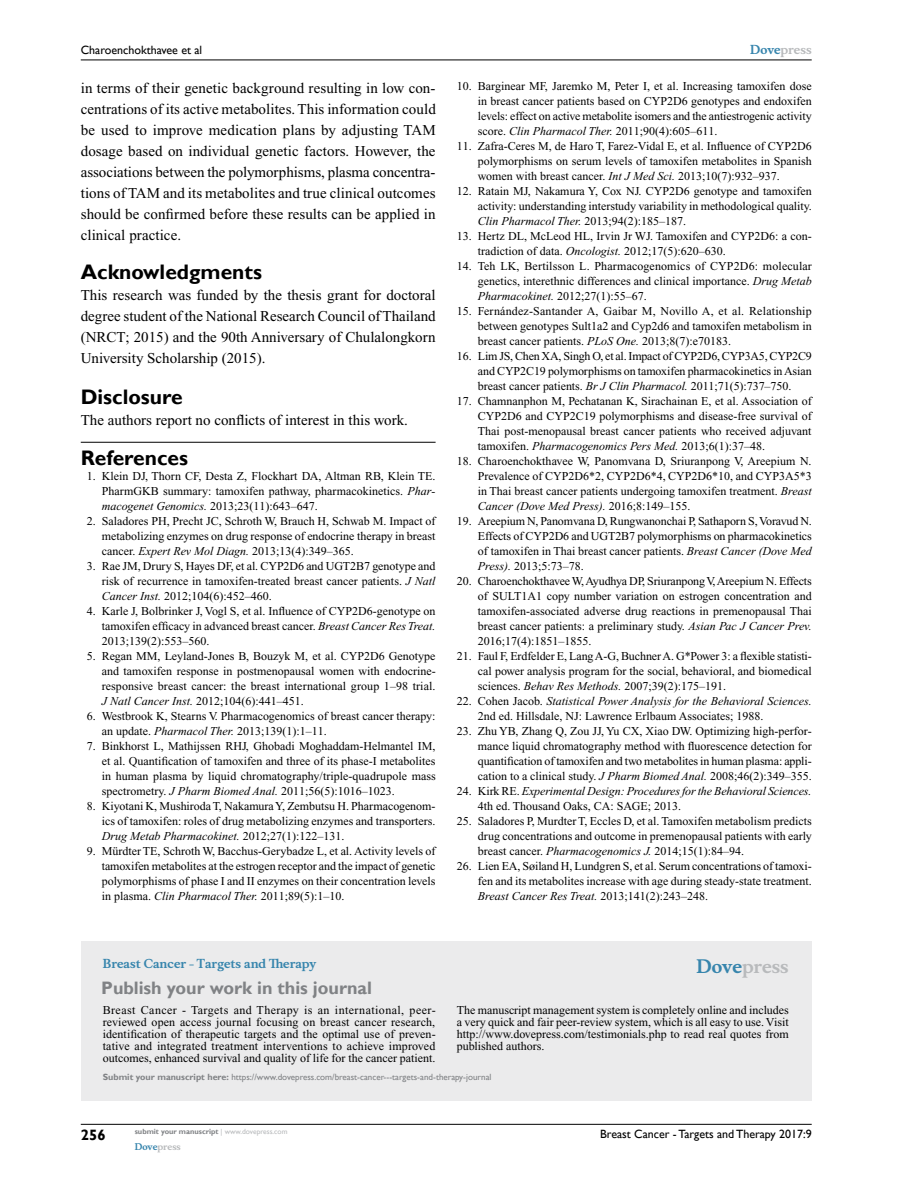
<style>
.page{position:relative;width:918px;height:1188px;background:#fff}
.page>*{position:absolute;margin:0;border:0;box-sizing:border-box;transform-origin:0 0}
.t1{font:700 21px "Gill Sans";color:#000}
.t2{font:700 18px "Gill Sans";color:#808285}
.t3{font:700 18px "Musee";color:#b8babc}
.t4{font:15px/21px "Times New Roman";color:#000;text-align:justify}
.t5{font:700 15px "Gill Sans";color:#000}
.t6{font:12px/15px "Times New Roman";color:#000;text-align:justify}
.t7{font:italic 12px/15px "Times New Roman";letter-spacing:-.01em;color:#000}
.t8{font:12px "Gill Sans";color:#000}
.t9{font:700 12px "Musee";color:#3785ad}
.t10{font:700 12px "Musee";color:#b8babc}
.t11{font:9px "Gill Sans";color:#808285}
.t12{font:700 9px "Musee";color:#b8babc}
.t13{font:700 7.5px "Gill Sans";color:#808285}
.s1{font-style:italic}
.s2{color:#3785ad}
.s3{font-style:normal}
.s4{font-weight:700}
.s5{font-weight:400;color:#b8babc}
</style>
<div class="page">
<div style="left:81px;top:941px;width:731px;height:160px;background:#ebebec"></div>
<hr style="left:81px;top:1124px;width:731px;height:1px;background:#000">
<hr style="left:81px;top:60px;width:731px;height:1px;background:#000">
<hr style="left:81px;top:442px;width:355px;height:1px;background:#000">
<p class="t8" style="left:81px;top:43px;width:123px">Charoenchokthavee et al</p>
<p class="t4" style="left:81px;top:77px;width:357px">in terms of their genetic background resulting in low con&shy;centrations of its active metabolites. This information could be used to improve medication plans by adjusting TAM dosage based on individual genetic factors. However, the associations between the polymorphisms, plasma concentra&shy;tions of TAM and its metabolites and true clinical outcomes should be confirmed before these results can be applied in clinical practice.</p>
<h1 class="t1" style="left:81px;top:260px;width:183px">Acknowledgments</h1>
<p class="t4" style="left:81px;top:285px;width:356px">This research was funded by the thesis grant for doctoral degree student of the National Research Council of Thailand (NRCT; 2015) and the 90th Anniversary of Chulalongkorn University Scholarship (2015).</p>
<h1 class="t1" style="left:81px;top:384px;width:103px">Disclosure</h1>
<p class="t4" style="left:81px;top:409px;width:329px">The authors report no conflicts of interest in this work.</p>
<h1 class="t1" style="left:81px;top:446px;width:109px">References</h1>
<p class="t6" style="left:102px;top:469px;width:335px;text-indent:-15px">1. Klein DJ, Thorn CF, Desta Z, Flockhart DA, Altman RB, Klein TE.<br>PharmGKB summary: tamoxifen pathway, pharmacokinetics. <span class="s1">Phar&shy;macogenet Genomics.</span> 2013;23(11):643–647.</p>
<p class="t6" style="left:102px;top:514px;width:335px;text-indent:-15px">2. Saladores PH, Precht JC, Schroth W, Brauch H, Schwab M. Impact of metabolizing enzymes on drug response of endocrine therapy in breast cancer. <span class="s1">Expert Rev Mol Diagn.</span> 2013;13(4):349–365.</p>
<p class="t6" style="left:102px;top:559px;width:335px;text-indent:-15px">3. Rae JM, Drury S, Hayes DF, et al. CYP2D6 and UGT2B7 genotype and risk of recurrence in tamoxifen-treated breast cancer patients. <span class="s1">J Natl Cancer Inst.</span> 2012;104(6):452–460.</p>
<p class="t6" style="left:102px;top:604px;width:335px;text-indent:-15px">4. Karle J, Bolbrinker J, Vogl S, et al. Influence of CYP2D6-genotype on tamoxifen efficacy in advanced breast cancer. <span class="s1">Breast Cancer Res Treat.<br></span>2013;139(2):553–560.</p>
<p class="t6" style="left:102px;top:649px;width:336px;text-indent:-15px">5. Regan MM, Leyland-Jones B, Bouzyk M, et al. CYP2D6 Genotype and tamoxifen response in postmenopausal women with endocrine&shy;responsive breast cancer: the breast international group 1–98 trial.<br><span class="s1">J Natl Cancer Inst.</span> 2012;104(6):441–451.</p>
<p class="t6" style="left:102px;top:709px;width:335px;text-indent:-15px">6. Westbrook K, Stearns V. Pharmacogenomics of breast cancer therapy: an update. <span class="s1">Pharmacol Ther.</span> 2013;139(1):1–11.</p>
<p class="t6" style="left:102px;top:739px;width:336px;text-indent:-15px">7. Binkhorst L, Mathijssen RHJ, Ghobadi Moghaddam-Helmantel IM, et al. Quantification of tamoxifen and three of its phase-I metabolites in human plasma by liquid chromatography/triple-quadrupole mass spectrometry. <span class="s1">J Pharm Biomed Anal.</span> 2011;56(5):1016–1023.</p>
<p class="t6" style="left:102px;top:799px;width:335px;text-indent:-15px">8. Kiyotani K, Mushiroda T, Nakamura Y, Zembutsu H. Pharmacogenom&shy;ics of tamoxifen: roles of drug metabolizing enzymes and transporters.<br><span class="s1">Drug Metab Pharmacokinet.</span> 2012;27(1):122–131.</p>
<p class="t6" style="left:102px;top:844px;width:335px;text-indent:-15px">9. Mürdter TE, Schroth W, Bacchus-Gerybadze L, et al. Activity levels of tamoxifen metabolites at the estrogen receptor and the impact of genetic polymorphisms of phase I and II enzymes on their concentration levels in plasma. <span class="s1">Clin Pharmacol Ther.</span> 2011;89(5):1–10.</p>
<p class="t10" style="left:750px;top:43px;width:63px"><span class="s2">Dove</span>press</p>
<p class="t6" style="left:478px;top:79px;width:335px;text-indent:-21px">10. Barginear MF, Jaremko M, Peter I, et al. Increasing tamoxifen dose in breast cancer patients based on CYP2D6 genotypes and endoxifen levels: effect on active metabolite isomers and the antiestrogenic activity score. <span class="s1">Clin Pharmacol Ther.</span> 2011;90(4):605–611.</p>
<p class="t6" style="left:478px;top:139px;width:335px;text-indent:-21px">11. Zafra-Ceres M, de Haro T, Farez-Vidal E, et al. Influence of CYP2D6 polymorphisms on serum levels of tamoxifen metabolites in Spanish women with breast cancer. <span class="s1">Int J Med Sci.</span> 2013;10(7):932–937.</p>
<p class="t6" style="left:478px;top:184px;width:335px;text-indent:-21px">12. Ratain MJ, Nakamura Y, Cox NJ. CYP2D6 genotype and tamoxifen activity: understanding interstudy variability in methodological quality.<br><span class="s1">Clin Pharmacol Ther.</span> 2013;94(2):185–187.</p>
<p class="t6" style="left:478px;top:229px;width:335px;text-indent:-21px">13. Hertz DL, McLeod HL, Irvin Jr WJ. Tamoxifen and CYP2D6: a con&shy;tradiction of data. <span class="s1">Oncologist.</span> 2012;17(5):620–630.</p>
<p class="t6" style="left:478px;top:259px;width:336px;text-indent:-21px">14. Teh LK, Bertilsson L. Pharmacogenomics of CYP2D6: molecular genetics, interethnic differences and clinical importance. <span class="s1">Drug Metab Pharmacokinet.</span> 2012;27(1):55–67.</p>
<p class="t6" style="left:478px;top:304px;width:335px;text-indent:-21px">15. Fernández-Santander A, Gaibar M, Novillo A, et al. Relationship between genotypes Sult1a2 and Cyp2d6 and tamoxifen metabolism in breast cancer patients. <span class="s1">PLoS One.</span> 2013;8(7):e70183.</p>
<p class="t6" style="left:478px;top:349px;width:336px;text-indent:-21px">16. Lim JS, Chen XA, Singh O, et al. Impact of CYP2D6, CYP3A5, CYP2C9 and CYP2C19 polymorphisms on tamoxifen pharmacokinetics in Asian breast cancer patients. <span class="s1">Br J Clin Pharmacol.</span> 2011;71(5):737–750.</p>
<p class="t6" style="left:478px;top:394px;width:335px;text-indent:-21px">17. Chamnanphon M, Pechatanan K, Sirachainan E, et al. Association of CYP2D6 and CYP2C19 polymorphisms and disease-free survival of Thai post-menopausal breast cancer patients who received adjuvant tamoxifen. <span class="s1">Pharmacogenomics Pers Med.</span> 2013;6(1):37–48.</p>
<p class="t6" style="left:478px;top:454px;width:335px;text-indent:-21px">18. Charoenchokthavee W, Panomvana D, Sriuranpong V, Areepium N.<br>Prevalence of CYP2D6*2, CYP2D6*4, CYP2D6*10, and CYP3A5*3 in Thai breast cancer patients undergoing tamoxifen treatment. <span class="s1">Breast Cancer (Dove Med Press).</span> 2016;8:149–155.</p>
<p class="t6" style="left:478px;top:514px;width:336px;text-indent:-21px">19. Areepium N, Panomvana D, Rungwanonchai P, Sathaporn S, Voravud N.<br>Effects of CYP2D6 and UGT2B7 polymorphisms on pharmacokinetics of tamoxifen in Thai breast cancer patients. <span class="s1">Breast Cancer (Dove Med Press).</span> 2013;5:73–78.</p>
<p class="t6" style="left:478px;top:574px;width:335px;text-indent:-21px">20. Charoenchokthavee W, Ayudhya DP, Sriuranpong V, Areepium N. Effects of SULT1A1 copy number variation on estrogen concentration and tamoxifen-associated adverse drug reactions in premenopausal Thai breast cancer patients: a preliminary study. <span class="s1">Asian Pac J Cancer Prev.<br></span>2016;17(4):1851–1855.</p>
<p class="t6" style="left:478px;top:649px;width:335px;text-indent:-21px">21. Faul F, Erdfelder E, Lang A-G, Buchner A. G*Power 3: a flexible statisti&shy;cal power analysis program for the social, behavioral, and biomedical sciences. <span class="s1">Behav Res Methods.</span> 2007;39(2):175–191.</p>
<p class="t6" style="left:478px;top:694px;width:335px;text-indent:-21px">22. Cohen Jacob. <span class="s1">Statistical Power Analysis for the Behavioral Sciences.<br></span>2nd ed. Hillsdale, NJ: Lawrence Erlbaum Associates; 1988.</p>
<p class="t6" style="left:478px;top:724px;width:335px;text-indent:-21px">23. Zhu YB, Zhang Q, Zou JJ, Yu CX, Xiao DW. Optimizing high-perfor&shy;mance liquid chromatography method with fluorescence detection for quantification of tamoxifen and two metabolites in human plasma: appli&shy;cation to a clinical study. <span class="s1">J Pharm Biomed Anal.</span> 2008;46(2):349–355.</p>
<p class="t7" style="left:478px;top:784px;width:335px;text-indent:-21px"><span class="s3">24. Kirk RE.</span> Experimental Design: Procedures for the Behavioral Sciences.<br><span class="s3">4th ed. Thousand Oaks, CA: SAGE; 2013.</span></p>
<p class="t6" style="left:478px;top:814px;width:335px;text-indent:-21px">25. Saladores P, Murdter T, Eccles D, et al. Tamoxifen metabolism predicts drug concentrations and outcome in premenopausal patients with early breast cancer. <span class="s1">Pharmacogenomics J.</span> 2014;15(1):84–94.</p>
<p class="t6" style="left:478px;top:859px;width:335px;text-indent:-21px">26. Lien EA, Søiland H, Lundgren S, et al. Serum concentrations of tamoxi&shy;fen and its metabolites increase with age during steady-state treatment.<br><span class="s1">Breast Cancer Res Treat.</span> 2013;141(2):243–248.</p>
<p class="t9" style="left:103px;top:956px;width:215px">Breast Cancer - Targets and Therapy</p>
<h2 class="t2" style="left:101px;top:977px;width:272px">Publish your work in this journal</h2>
<h2 class="t3" style="left:697px;top:955px;width:94px"><span class="s2">Dove</span>press</h2>
<p class="t6" style="left:103px;top:1004px;width:334px;line-height:12px">Breast Cancer - Targets and Therapy is an international, peer&shy;reviewed open access journal focusing on breast cancer research, identification of therapeutic targets and the optimal use of preven&shy;tative and integrated treatment interventions to achieve improved outcomes, enhanced survival and quality of life for the cancer patient.</p>
<p class="t6" style="left:457px;top:1004px;width:334px;line-height:12px">The manuscript management system is completely online and includes a very quick and fair peer-review system, which is all easy to use. Visit http://www.dovepress.com/testimonials.php to read real quotes from published authors.</p>
<p class="t11" style="left:103px;top:1072px;width:390px"><span class="s4">Submit your manuscript here:</span> https://www.dovepress.com/breast-cancer---targets-and-therapy-journal</p>
<p class="t5" style="left:81px;top:1126px;width:26px">256</p>
<p class="t13" style="left:135px;top:1127px;width:154px">submit your manuscript <span class="s5">| www.dovepress.com</span></p>
<p class="t12" style="left:135px;top:1141px;width:48px"><span class="s2">Dove</span>press</p>
<p class="t8" style="left:600px;top:1127px;width:213px">Breast Cancer - Targets and Therapy 2017:9</p>
</div>
